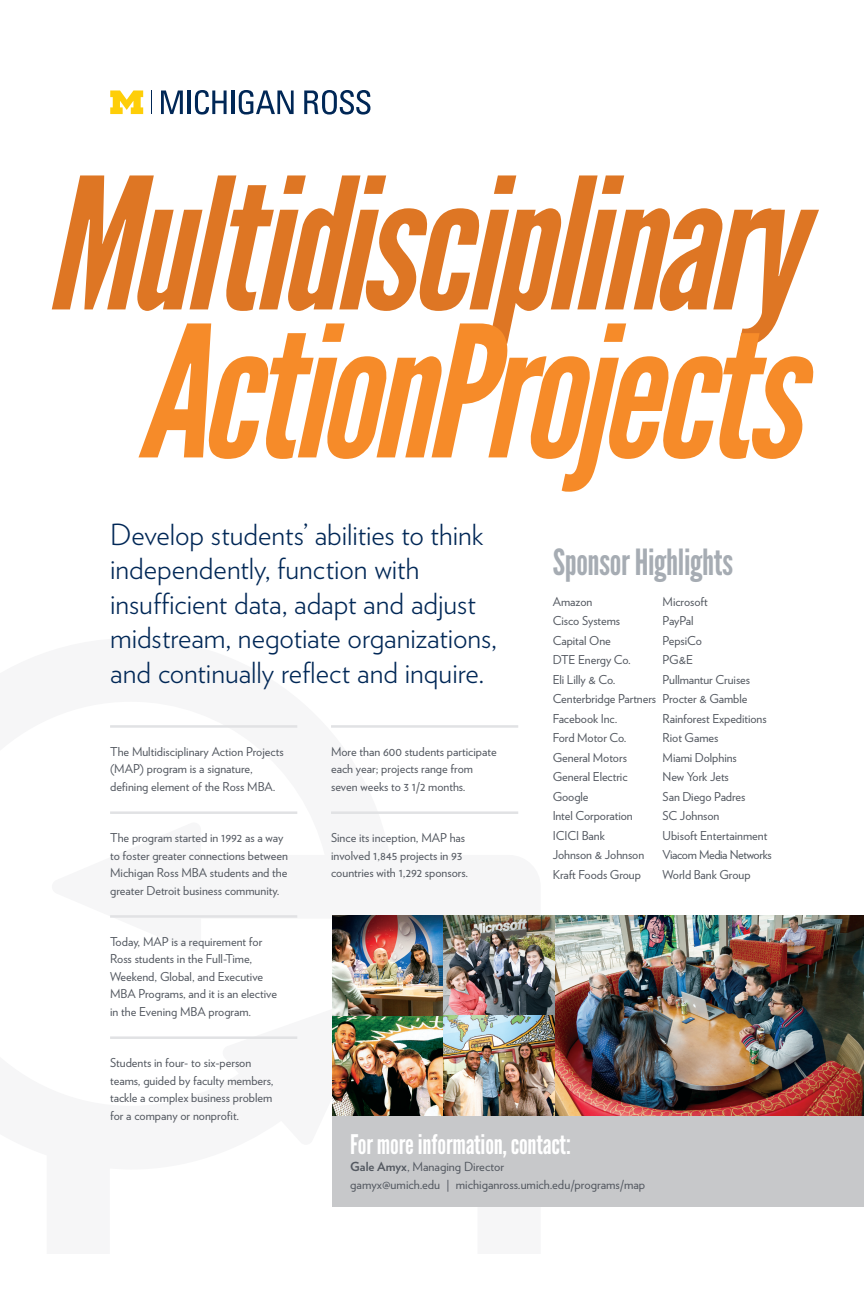
<style>
.page{position:relative;width:864px;height:1296px;background:#fff}
.page>*{position:absolute;margin:0;border:0;box-sizing:border-box;transform-origin:0 0}
.t1{font:italic 182.25px "League Gothic";letter-spacing:-.035em;color:#de7624}
.t2{font:italic 182.25px "League Gothic";letter-spacing:-.035em;color:#f68b29}
.t3{font:36px "League Gothic";letter-spacing:-.01em;color:#a6acb3}
.t4{font:300 29px/34.5px "Verlag";letter-spacing:-.005em;color:#002756}
.t5{font:27px "League Gothic";letter-spacing:-.005em;color:#fff}
.t6{font:12.5px/17.5px "Verlag";color:#535860}
.t7{font:12.25px/19.5px "Verlag";color:#535860}
.s1{font-weight:700}
</style>
<div class="page">
<hr style="left:110px;top:725px;width:187px;height:3px;background:#e1e2e4">
<hr style="left:110px;top:811px;width:187px;height:3px;background:#e1e2e4">
<hr style="left:110px;top:915px;width:187px;height:3px;background:#e1e2e4">
<hr style="left:110px;top:1036px;width:187px;height:3px;background:#e1e2e4">
<hr style="left:331px;top:725px;width:187px;height:3px;background:#e1e2e4">
<hr style="left:331px;top:811px;width:187px;height:3px;background:#e1e2e4">
<div style="left:332px;top:1116px;width:532px;height:91px;background:#c7c8ca"></div>
<svg style="left:110px;top:90px;width:33px;height:24px"></svg>
<svg style="left:161px;top:90px;width:22px;height:24px"></svg>
<hr style="left:188px;top:90px;width:3px;height:24px;background:#002756">
<svg style="left:195px;top:90px;width:32px;height:25px"></svg>
<hr style="left:231px;top:90px;width:3px;height:24px;background:#002756">
<svg style="left:239px;top:90px;width:55px;height:25px"></svg>
<svg style="left:304px;top:90px;width:66px;height:25px"></svg>
<img style="left:332px;top:915px;width:532px;height:201px">
<img style="left:332px;top:1016px;width:111px;height:100px">
<img style="left:332px;top:915px;width:111px;height:100px">
<img style="left:444px;top:915px;width:111px;height:100px">
<img style="left:444px;top:1016px;width:111px;height:100px">
<h1 class="t1" style="left:44px;top:136px;width:757px">Multidisciplinary</h1>
<h1 class="t2" style="left:137px;top:284px;width:665px">ActionProjects</h1>
<h3 class="t4" style="left:110px;top:515px;width:388px">Develop students’ abilities to think independently, function with insufficient data, adapt and adjust midstream, negotiate organizations, and continually reflect and inquire.</h3>
<p class="t7" style="left:110px;top:742px;width:175px;line-height:17.5px">The Multidisciplinary Action Projects (MAP) program is a signature, defining element of the Ross MBA.</p>
<p class="t7" style="left:110px;top:828px;width:179px;line-height:17.5px">The program started in 1992 as a way to foster greater connections between Michigan Ross MBA students and the greater Detroit business community.</p>
<p class="t7" style="left:110px;top:932px;width:168px;line-height:17.5px">Today, MAP is a requirement for<br>Ross students in the Full-Time,<br>Weekend, Global, and Executive<br>MBA Programs, and it is an elective in the Evening MBA program.</p>
<p class="t7" style="left:110px;top:1053px;width:165px;line-height:17.5px">Students in four- to six-person teams, guided by faculty members, tackle a complex business problem for a company or nonprofit.</p>
<p class="t7" style="left:331px;top:742px;width:167px;line-height:17.5px">More than 600 students participate each year; projects range from seven weeks to 3 1/2 months.</p>
<p class="t7" style="left:331px;top:828px;width:139px;line-height:17.5px">Since its inception, MAP has involved 1,845 projects in 93 countries with 1,292 sponsors.</p>
<h2 class="t3" style="left:553px;top:541px;width:182px">Sponsor Highlights</h2>
<p class="t7" style="left:553px;top:591px;width:105px">Amazon<br>Cisco Systems<br>Capital One<br>DTE Energy Co.<br>Eli Lilly &amp; Co.<br>Centerbridge Partners<br>Facebook Inc.<br>Ford Motor Co.<br>General Motors<br>General Electric<br>Google<br>Intel Corporation<br>ICICI Bank<br>Johnson &amp; Johnson<br>Kraft Foods Group</p>
<p class="t7" style="left:663px;top:591px;width:111px">Microsoft<br>PayPal<br>PepsiCo<br>PG&amp;E<br>Pullmantur Cruises<br>Procter &amp; Gamble<br>Rainforest Expeditions<br>Riot Games<br>Miami Dolphins<br>New York Jets<br>San Diego Padres<br>SC Johnson<br>Ubisoft Entertainment<br>Viacom Media Networks<br>World Bank Group</p>
<h3 class="t5" style="left:350px;top:1128px;width:222px">For more information, contact:</h3>
<p class="t6" style="left:350px;top:1157px;width:297px"><span class="s1">Gale Amyx</span>, Managing Director<br>gamyx@umich.edu | michiganross.umich.edu/programs/map</p>
</div>
